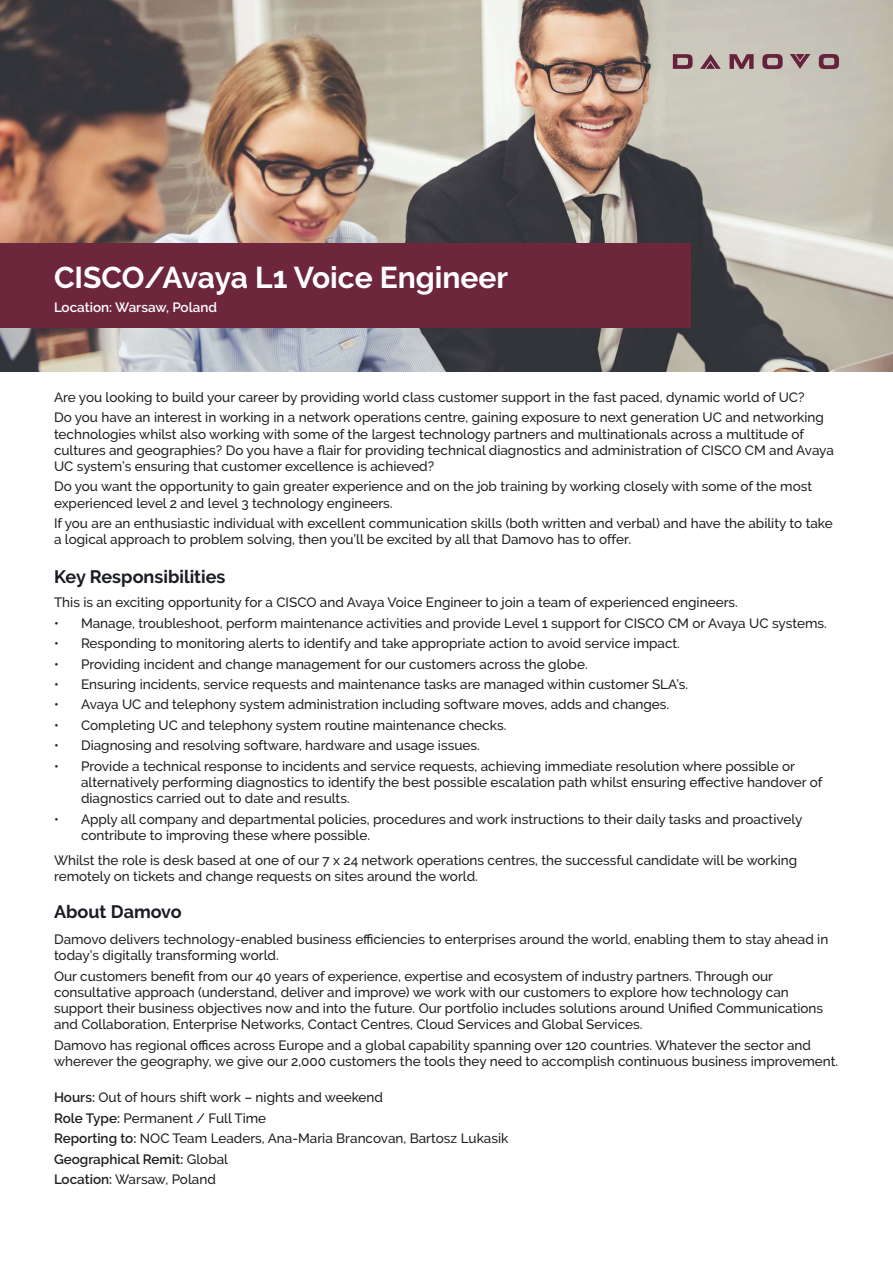
<style>
.page{position:relative;width:893px;height:1263px;background:#fff}
.page>*{position:absolute;margin:0;border:0;box-sizing:border-box;transform-origin:0 0}
.t1{font:700 30px "Raleway";color:#fff}
.t2{font:700 18px "Raleway";color:#1a1c24}
.t3{font:500 13.5px/16.2px "Raleway";color:#231f20}
.t4{font:600 13.5px "Raleway";color:#fff}
.s1{font-weight:600}
</style>
<div class="page">
<img style="left:0;top:0;width:893px;height:371px">
<svg style="left:673px;top:54px;width:20px;height:15px"></svg>
<svg style="left:730px;top:54px;width:24px;height:15px"></svg>
<svg style="left:762px;top:54px;width:21px;height:15px"></svg>
<svg style="left:819px;top:54px;width:20px;height:15px"></svg>
<svg style="left:700px;top:54px;width:21px;height:15px"></svg>
<svg style="left:790px;top:54px;width:20px;height:15px"></svg>
<div style="left:0;top:243px;width:690px;height:84px;background:#6e263d"></div>
<h1 class="t1" style="left:54px;top:259px;width:456px">CISCO/Avaya L1 Voice Engineer</h1>
<p class="t4" style="left:54px;top:299px;width:165px">Location: Warsaw, Poland</p>
<p class="t3" style="left:54px;top:387px;width:771px;line-height:20.4px">Are you looking to build your career by providing world class customer support in the fast paced, dynamic world of UC?<br>Do you have an interest in working in a network operations centre, gaining exposure to next generation UC and networking</p>
<p class="t3" style="left:54px;top:426px;width:781px">technologies whilst also working with some of the largest technology partners and multinationals across a multitude of cultures and geographies? Do you have a flair for providing technical diagnostics and administration of CISCO CM and Avaya<br>UC system’s ensuring that customer excellence is achieved?</p>
<p class="t3" style="left:54px;top:479px;width:760px">Do you want the opportunity to gain greater experience and on the job training by working closely with some of the most experienced level 2 and level 3 technology engineers.</p>
<p class="t3" style="left:54px;top:515px;width:780px">If you are an enthusiastic individual with excellent communication skills (both written and verbal) and have the ability to take a logical approach to problem solving, then you’ll be excited by all that Damovo has to offer.</p>
<h2 class="t2" style="left:54px;top:566px;width:173px">Key Responsibilities</h2>
<p class="t3" style="left:54px;top:594px;width:685px">This is an exciting opportunity for a CISCO and Avaya Voice Engineer to join a team of experienced engineers.</p>
<p class="t3" style="left:54px;top:615px;width:774px">• Manage, troubleshoot, perform maintenance activities and provide Level 1 support for CISCO CM or Avaya UC systems.</p>
<p class="t3" style="left:54px;top:635px;width:627px">• Responding to monitoring alerts to identify and take appropriate action to avoid service impact.</p>
<p class="t3" style="left:54px;top:656px;width:535px">• Providing incident and change management for our customers across the globe.</p>
<p class="t3" style="left:54px;top:676px;width:636px">• Ensuring incidents, service requests and maintenance tasks are managed within customer SLA’s.</p>
<p class="t3" style="left:54px;top:697px;width:617px">• Avaya UC and telephony system administration including software moves, adds and changes.</p>
<p class="t3" style="left:54px;top:717px;width:454px">• Completing UC and telephony system routine maintenance checks.</p>
<p class="t3" style="left:54px;top:737px;width:427px">• Diagnosing and resolving software, hardware and usage issues.</p>
<p class="t3" style="left:81px;top:758px;width:743px;text-indent:-27px">• Provide a technical response to incidents and service requests, achieving immediate resolution where possible or alternatively performing diagnostics to identify the best possible escalation path whilst ensuring effective handover of diagnostics carried out to date and results.</p>
<p class="t3" style="left:81px;top:811px;width:723px;text-indent:-27px">• Apply all company and departmental policies, procedures and work instructions to their daily tasks and proactively contribute to improving these where possible.</p>
<p class="t3" style="left:54px;top:852px;width:745px">Whilst the role is desk based at one of our 7 x 24 network operations centres, the successful candidate will be working remotely on tickets and change requests on sites around the world.</p>
<h2 class="t2" style="left:54px;top:901px;width:129px">About Damovo</h2>
<p class="t3" style="left:54px;top:931px;width:776px">Damovo delivers technology-enabled business efficiencies to enterprises around the world, enabling them to stay ahead in today’s digitally transforming world.</p>
<p class="t3" style="left:54px;top:968px;width:771px">Our customers benefit from our 40 years of experience, expertise and ecosystem of industry partners. Through our consultative approach (understand, deliver and improve) we work with our customers to explore how technology can support their business objectives now and into the future. Our portfolio includes solutions around Unified Communications and Collaboration, Enterprise Networks, Contact Centres, Cloud Services and Global Services.</p>
<p class="t3" style="left:54px;top:1037px;width:786px">Damovo has regional offices across Europe and a global capability spanning over 120 countries. Whatever the sector and wherever the geography, we give our 2,000 customers the tools they need to accomplish continuous business improvement.</p>
<p class="t3" style="left:54px;top:1087px;width:456px;line-height:20.4px"><span class="s1">Hours:</span> Out of hours shift work – nights and weekend<br><span class="s1">Role Type:</span> Permanent / Full Time<br><span class="s1">Reporting to:</span> NOC Team Leaders, Ana-Maria Brancovan, Bartosz Lukasik <span class="s1">Geographical Remit:</span> Global<br><span class="s1">Location:</span> Warsaw, Poland</p>
</div>
